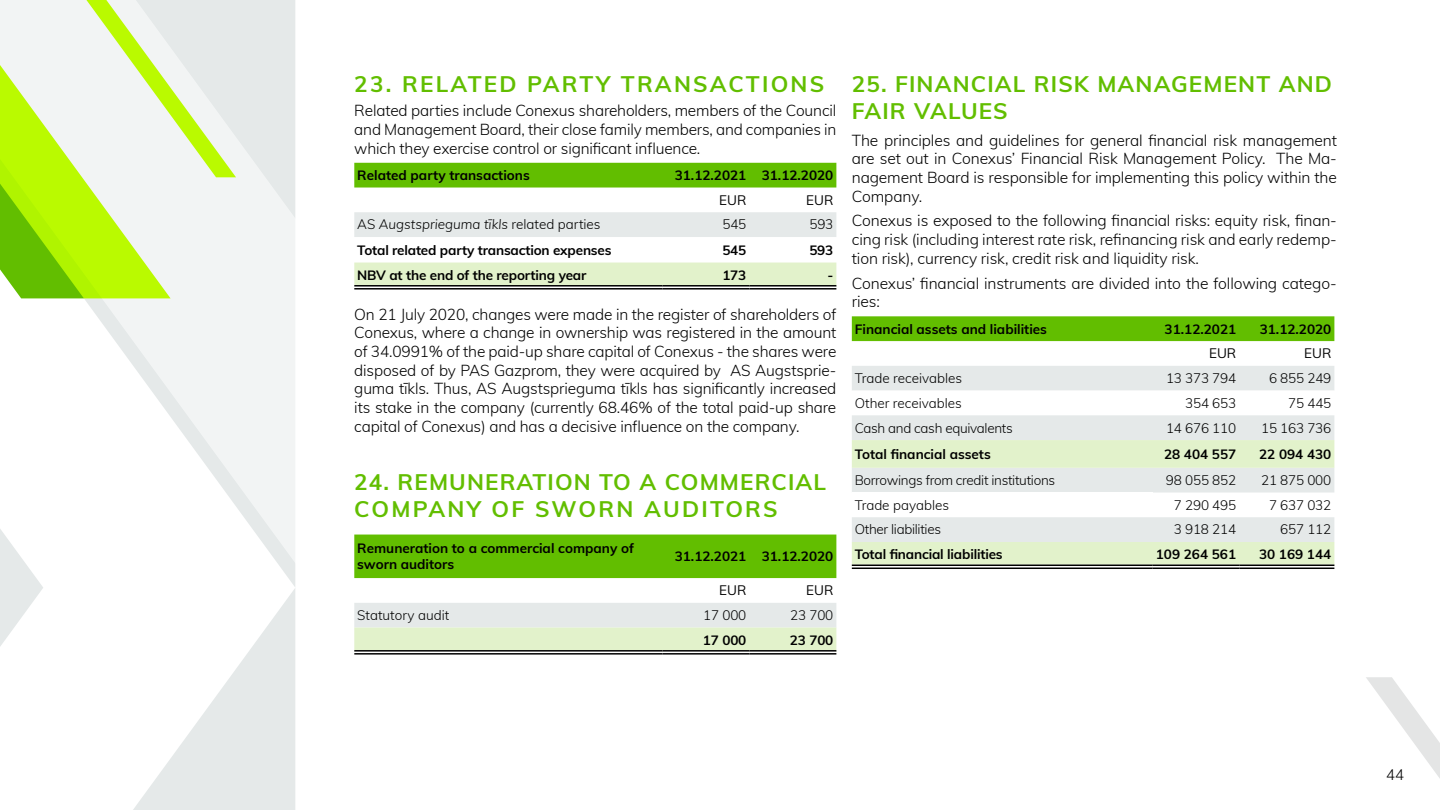
<style>
.page{position:relative;width:1440px;height:810px;background:#fff}
.page>*{position:absolute;margin:0;border:0;box-sizing:border-box;transform-origin:0 0}
.t1{font:700 22.5px/27px "Mulish";letter-spacing:.05em;color:#62be00}
.t2{font:700 22.5px "Mulish";letter-spacing:.1em;color:#62be00}
.t3{font:300 15.6px/18.8px "Mulish";letter-spacing:-.01em;color:#000;text-align:justify}
.t4{font:300 15px "Mulish";color:#000}
.t5{font:700 13.5px/16.2px "Mulish";color:#000}
.t6{font:300 13.5px "Mulish";letter-spacing:-.01em;color:#000}
.t7{font:italic 300 13.5px "Mulish";color:#000}
.t8{font:13.5px "Mulish";color:#000}
.s1{font-style:normal}
</style>
<div class="page">
<svg style="left:133px;top:605px;width:162px;height:205px"></svg>
<svg style="left:0;top:605px;width:30px;height:41px"></svg>
<svg style="left:0;top:0;width:578px;height:605px"></svg>
<svg style="left:1366px;top:677px;width:74px;height:101px"></svg>
<svg style="left:0;top:0;width:236px;height:298px"></svg>
<div style="left:354px;top:163px;width:482px;height:25px;background:#62be00"></div>
<svg style="left:354px;top:212px;width:482px;height:73px"></svg>
<div style="left:354px;top:285px;width:308px;height:5px;background:#fff"></div>
<hr style="left:354px;top:285px;width:308px;height:2px;background:#000">
<hr style="left:354px;top:288px;width:308px;height:2px;background:#000">
<hr style="left:662px;top:285px;width:87px;height:2px;background:#000">
<hr style="left:662px;top:288px;width:87px;height:2px;background:#000">
<hr style="left:749px;top:285px;width:87px;height:2px;background:#000">
<hr style="left:749px;top:288px;width:87px;height:2px;background:#000">
<div style="left:354px;top:535px;width:482px;height:43px;background:#62be00"></div>
<svg style="left:354px;top:603px;width:482px;height:47px;background:#e3edda"></svg>
<hr style="left:354px;top:650px;width:308px;height:2px;background:#000">
<hr style="left:354px;top:653px;width:308px;height:2px;background:#000">
<hr style="left:662px;top:650px;width:87px;height:2px;background:#000">
<hr style="left:662px;top:653px;width:87px;height:2px;background:#000">
<hr style="left:749px;top:650px;width:87px;height:2px;background:#000">
<hr style="left:749px;top:653px;width:87px;height:2px;background:#000">
<div style="left:852px;top:316px;width:482px;height:25px;background:#62be00"></div>
<div style="left:852px;top:366px;width:482px;height:24px;background:#e5e9e9"></div>
<div style="left:852px;top:415px;width:482px;height:25px;background:#e5e9e9"></div>
<svg style="left:852px;top:440px;width:482px;height:125px;background:#e5eedc"></svg>
<div style="left:852px;top:493px;width:300px;height:24px;background:#fff"></div>
<svg style="left:1152px;top:566px;width:87px;height:2px"></svg>
<svg style="left:1239px;top:566px;width:95px;height:2px"></svg>
<svg style="left:852px;top:567px;width:300px;height:1px"></svg>
<hr style="left:1152px;top:565px;width:87px;height:1px;background:#000">
<hr style="left:1152px;top:568px;width:87px;height:1px;background:#000">
<hr style="left:1239px;top:565px;width:95px;height:1px;background:#000">
<hr style="left:1239px;top:568px;width:95px;height:1px;background:#000">
<hr style="left:852px;top:565px;width:300px;height:1px;background:#000">
<hr style="left:852px;top:568px;width:300px;height:1px;background:#000">
<h1 class="t2" style="left:354px;top:67px;width:472px">23. RELATED PARTY TRANSACTIONS</h1>
<p class="t3" style="left:354px;top:101px;width:484px">Related parties include Conexus shareholders, members of the Council and Management Board, their close family members, and companies in which they exercise control or significant influence.</p>
<p class="t5" style="left:357px;top:166px;width:174px">Related party transactions</p>
<p class="t5" style="left:675px;top:166px;width:160px">31.12.2021 31.12.2020</p>
<p class="t8" style="left:719px;top:190px;width:29px">EUR</p>
<p class="t8" style="left:806px;top:190px;width:29px">EUR</p>
<p class="t7" style="left:357px;top:215px;width:245px"><span class="s1">AS</span> Augstsprieguma tīkls <span class="s1">related parties</span></p>
<p class="t6" style="left:722px;top:215px;width:25px">545</p>
<p class="t6" style="left:809px;top:215px;width:25px">593</p>
<p class="t5" style="left:357px;top:241px;width:256px">Total related party transaction expenses</p>
<p class="t5" style="left:722px;top:241px;width:25px">545</p>
<p class="t5" style="left:809px;top:241px;width:25px">593</p>
<p class="t5" style="left:357px;top:266px;width:231px">NBV at the end of the reporting year</p>
<p class="t5" style="left:722px;top:266px;width:25px">173</p>
<p class="t5" style="left:827px;top:266px;width:7px">-</p>
<p class="t3" style="left:354px;top:304px;width:484px">On 21 July 2020, changes were made in the register of shareholders of Conexus, where a change in ownership was registered in the amount of 34.0991% of the paid-up share capital of Conexus - the shares were disposed of by PAS Gazprom, they were acquired by AS Augstsprie&shy;guma tīkls. Thus, AS Augstsprieguma tīkls has significantly increased its stake in the company (currently 68.46% of the total paid-up share capital of Conexus) and has a decisive influence on the company.</p>
<h1 class="t1" style="left:354px;top:467px;width:473px">24. REMUNERATION TO A COMMERCIAL<br>COMPANY OF SWORN AUDITORS</h1>
<p class="t5" style="left:357px;top:539px;width:278px">Remuneration to a commercial company of sworn auditors</p>
<p class="t5" style="left:675px;top:548px;width:160px">31.12.2021 31.12.2020</p>
<p class="t8" style="left:719px;top:581px;width:29px">EUR</p>
<p class="t8" style="left:806px;top:581px;width:29px">EUR</p>
<p class="t6" style="left:357px;top:605px;width:94px">Statutory audit</p>
<p class="t6" style="left:703px;top:605px;width:45px">17 000</p>
<p class="t6" style="left:790px;top:605px;width:45px">23 700</p>
<p class="t5" style="left:703px;top:631px;width:45px">17 000</p>
<p class="t5" style="left:790px;top:631px;width:45px">23 700</p>
<h1 class="t1" style="left:852px;top:69px;width:482px">25. FINANCIAL RISK MANAGEMENT AND<br>FAIR VALUES</h1>
<p class="t3" style="left:852px;top:130px;width:487px">The principles and guidelines for general financial risk management are set out in Conexus’ Financial Risk Management Policy. The Ma&shy;nagement Board is responsible for implementing this policy within the Company.</p>
<p class="t3" style="left:852px;top:211px;width:487px">Conexus is exposed to the following financial risks: equity risk, finan&shy;cing risk (including interest rate risk, refinancing risk and early redemp&shy;tion risk), currency risk, credit risk and liquidity risk.</p>
<p class="t3" style="left:852px;top:273px;width:487px">Conexus’ financial instruments are divided into the following catego&shy;ries:</p>
<p class="t5" style="left:855px;top:320px;width:194px">Financial assets and liabilities</p>
<p class="t5" style="left:1165px;top:320px;width:73px">31.12.2021</p>
<p class="t5" style="left:1260px;top:320px;width:73px">31.12.2020</p>
<p class="t8" style="left:1209px;top:344px;width:29px">EUR</p>
<p class="t8" style="left:1304px;top:344px;width:29px">EUR</p>
<p class="t6" style="left:855px;top:368px;width:109px">Trade receivables</p>
<p class="t6" style="left:1166px;top:368px;width:72px">13 373 794</p>
<p class="t6" style="left:1269px;top:368px;width:64px">6 855 249</p>
<p class="t6" style="left:855px;top:393px;width:109px">Other receivables</p>
<p class="t6" style="left:1185px;top:393px;width:53px">354 653</p>
<p class="t6" style="left:1288px;top:393px;width:45px">75 445</p>
<p class="t6" style="left:855px;top:418px;width:160px">Cash and cash equivalents</p>
<p class="t6" style="left:1166px;top:418px;width:72px">14 676 110</p>
<p class="t6" style="left:1261px;top:418px;width:72px">15 163 736</p>
<p class="t5" style="left:855px;top:445px;width:137px">Total financial assets</p>
<p class="t5" style="left:1164px;top:445px;width:74px">28 404 557</p>
<p class="t5" style="left:1259px;top:445px;width:74px">22 094 430</p>
<p class="t6" style="left:855px;top:470px;width:202px">Borrowings from credit institutions</p>
<p class="t6" style="left:1166px;top:470px;width:72px">98 055 852</p>
<p class="t6" style="left:1261px;top:470px;width:72px">21 875 000</p>
<p class="t6" style="left:855px;top:495px;width:96px">Trade payables</p>
<p class="t6" style="left:1174px;top:495px;width:64px">7 290 495</p>
<p class="t6" style="left:1269px;top:495px;width:64px">7 637 032</p>
<p class="t6" style="left:855px;top:520px;width:88px">Other liabilities</p>
<p class="t6" style="left:1174px;top:520px;width:64px">3 918 214</p>
<p class="t6" style="left:1280px;top:520px;width:53px">657 112</p>
<p class="t5" style="left:855px;top:546px;width:150px">Total financial liabilities</p>
<p class="t5" style="left:1156px;top:546px;width:82px">109 264 561</p>
<p class="t5" style="left:1259px;top:546px;width:74px">30 169 144</p>
<p class="t4" style="left:1386px;top:764px;width:19px">44</p>
</div>
